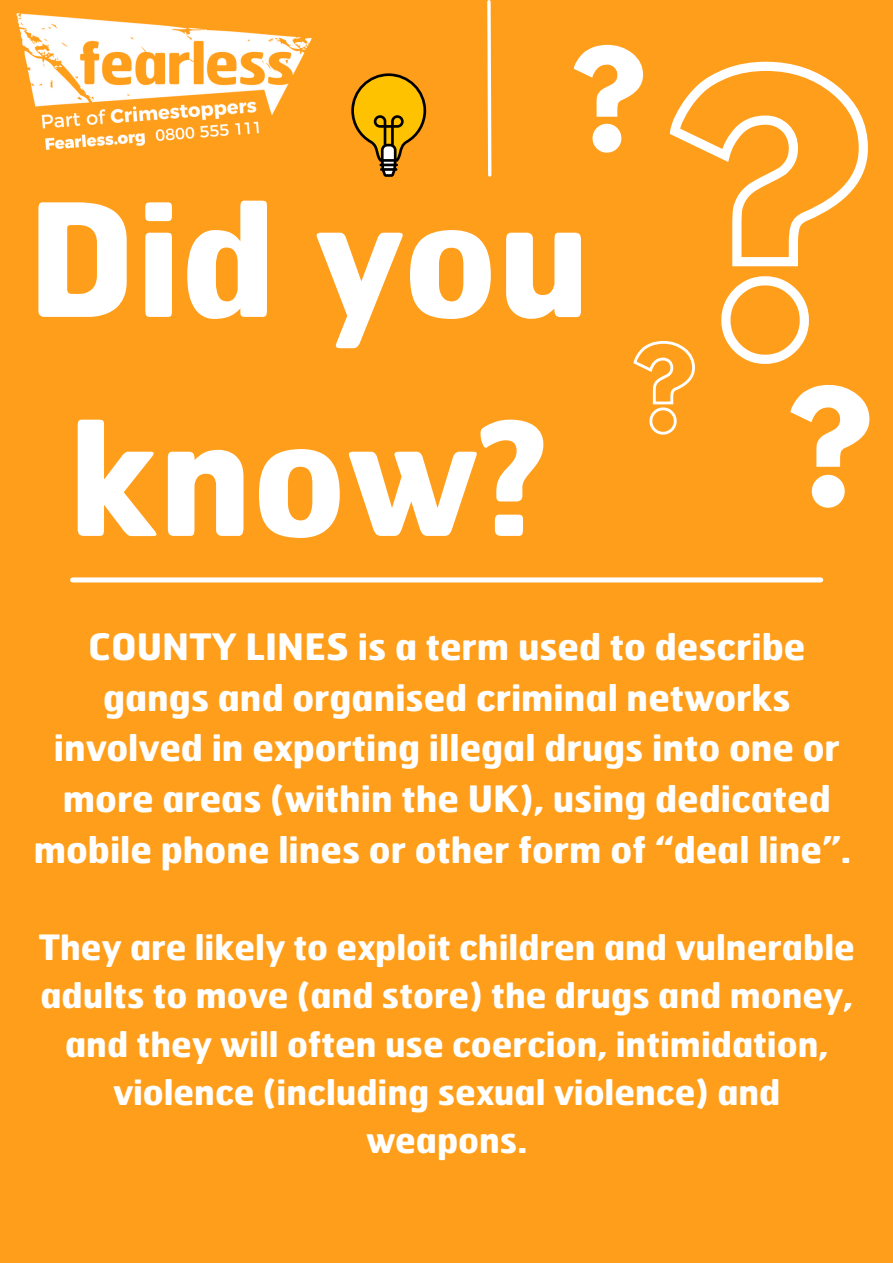
<style>
.page{position:relative;width:893px;height:1263px;background:#ff9e1a}
.page>*{position:absolute;margin:0;border:0;box-sizing:border-box;transform-origin:0 0}
.t1{font:700 156.45px/219px "Hermes";color:#fff}
.t2{font:700 143.62px "League Spartan";color:#fff}
.t3{font:700 126.07px "League Spartan";color:#fff}
.t4{font:700 36.38px/50.6px "Hermes";color:#fff;text-align:center}
.t5{font:700 34.88px/48.4px "Hermes";color:#fff;text-align:center}
</style>
<div class="page">
<svg style="left:669px;top:61px;width:199px;height:303px"></svg>
<svg style="left:487px;top:0;width:5px;height:177px"></svg>
<div style="left:73px;top:577px;width:747px;height:5px;background:#fff"></div>
<svg style="left:351px;top:73px;width:75px;height:104px"></svg>
<img style="left:16px;top:13px;width:296px;height:137px">
<svg style="left:633px;top:339px;width:63px;height:96px"></svg>
<p class="t3" style="left:571px;top:37px;width:77px">?</p>
<p class="t1" style="left:27px;top:160px;width:564px">Did you know?</p>
<p class="t2" style="left:787px;top:376px;width:87px">?</p>
<p class="t4" style="left:34px;top:624px;width:819px">COUNTY LINES is a term used to describe gangs and organised criminal networks involved in exporting illegal drugs into one or more areas (within the UK), using dedicated mobile phone lines or other form of “deal line”.</p>
<p class="t5" style="left:39px;top:925px;width:817px">They are likely to exploit children and vulnerable adults to move (and store) the drugs and money, and they will often use coercion, intimidation, violence (including sexual violence) and weapons.</p>
</div>
